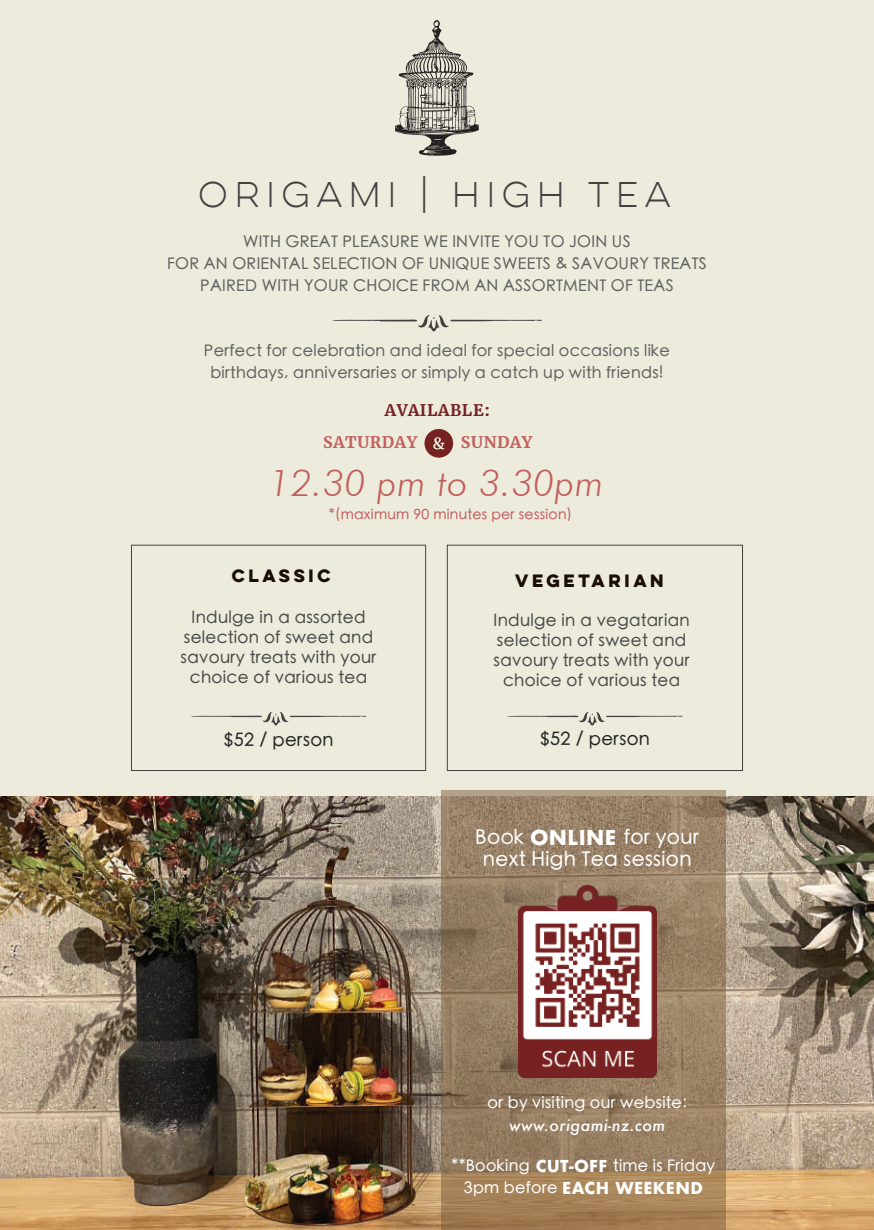
<style>
.page{position:relative;width:874px;height:1230px;background:#fff}
.page>*{position:absolute;margin:0;border:0;box-sizing:border-box;transform-origin:0 0}
.t1{font:italic 300 36.8px "Futura BT";letter-spacing:.02em;color:#c3605f}
.t2{font:32px "Lulo Clean One";color:#424142}
.t3{font:500 20px/22px "ST Heiti TC";letter-spacing:.02em;color:#fff;text-align:center}
.t4{font:500 18px "ST Heiti TC";letter-spacing:.02em;color:#252626}
.t5{font:500 16.8px/20px "ST Heiti TC";letter-spacing:.02em;color:#4b4c4c;text-align:center}
.t6{font:500 16px/22px "ST Heiti TC";letter-spacing:.02em;color:#626363;text-align:center}
.t7{font:500 16px "ST Heiti TC";letter-spacing:.02em;color:#fefefe}
.t8{font:700 16px "Futura";letter-spacing:.02em;color:#fefefe}
.t9{font:italic 500 16px "Futura";letter-spacing:.02em;color:#fefefe}
.t10{font:700 16px "Lulo Clean One";color:#190d08}
.t11{font:700 16px "Merriweather";letter-spacing:.035em;color:#c3605f}
.t12{font:700 16px "Merriweather";letter-spacing:.035em;color:#762122}
.t13{font:500 14px "ST Heiti TC";letter-spacing:.02em;color:#c3605f}
.s1{font-family:"Futura";font-weight:700}
.s2{font-family:"ST Heiti TC";font-weight:500}
</style>
<div class="page">
<div style="left:0;top:0;width:873px;height:1230px;background:#edecdc"></div>
<svg style="left:395px;top:20px;width:84px;height:136px"></svg>
<svg style="left:332px;top:315px;width:209px;height:17px"></svg>
<div style="left:131px;top:545px;width:295px;height:226px;border:1px solid #424142"></div>
<svg style="left:191px;top:711px;width:175px;height:15px"></svg>
<div style="left:446px;top:545px;width:296px;height:226px;border:1px solid #424142"></div>
<svg style="left:507px;top:711px;width:175px;height:15px"></svg>
<div style="left:424px;top:429px;width:29px;height:29px;background:#762122;border-radius:50%"></div>
<svg style="left:433px;top:437px;width:11px;height:12px"></svg>
<img style="left:0;top:796px;width:873px;height:434px">
<svg style="left:441px;top:790px;width:284px;height:440px;background:#997f62"></svg>
<img style="left:518px;top:886px;width:138px;height:192px">
<h2 class="t2" style="left:198px;top:173px;width:480px">ORIGAMI | HIGH TEA</h2>
<p class="t6" style="left:167px;top:231px;width:541px">WITH GREAT PLEASURE WE INVITE YOU TO JOIN US<br>FOR AN ORIENTAL SELECTION OF UNIQUE SWEETS &amp; SAVOURY TREATS<br>PAIRED WITH YOUR CHOICE FROM AN ASSORTMENT OF TEAS</p>
<p class="t6" style="left:204px;top:339px;width:467px">Perfect for celebration and ideal for special occasions like birthdays, anniversaries or simply a catch up with friends!</p>
<p class="t12" style="left:384px;top:400px;width:107px">AVAILABLE:</p>
<p class="t11" style="left:323px;top:432px;width:95px">SATURDAY</p>
<p class="t11" style="left:460px;top:432px;width:73px">SUNDAY</p>
<h1 class="t1" style="left:269px;top:461px;width:335px">12.30 pm to 3.30pm</h1>
<p class="t13" style="left:329px;top:508px;width:244px">*(maximum 90 minutes per session)</p>
<p class="t10" style="left:232px;top:563px;width:104px">CLASSIC</p>
<p class="t5" style="left:180px;top:608px;width:197px">Indulge in a assorted selection of sweet and savoury treats with your choice of various tea</p>
<p class="t10" style="left:515px;top:568px;width:154px">VEGETARIAN</p>
<p class="t5" style="left:493px;top:611px;width:197px">Indulge in a vegatarian selection of sweet and savoury treats with your choice of various tea</p>
<p class="t4" style="left:223px;top:731px;width:111px">$52 / person</p>
<p class="t4" style="left:539px;top:730px;width:111px">$52 / person</p>
<p class="t3" style="left:475px;top:826px;width:225px">Book <span class="s1">ONLINE</span> for your next High Tea session</p>
<p class="t7" style="left:487px;top:1094px;width:201px">or by visiting our website:</p>
<p class="t9" style="left:509px;top:1114px;width:158px">www.origami-nz.com</p>
<p class="t7" style="left:451px;top:1157px;width:265px">**Booking <span class="s1">CUT-OFF</span> time is Friday</p>
<p class="t8" style="left:463px;top:1176px;width:240px"><span class="s2">3pm before</span> EACH WEEKEND</p>
</div>
